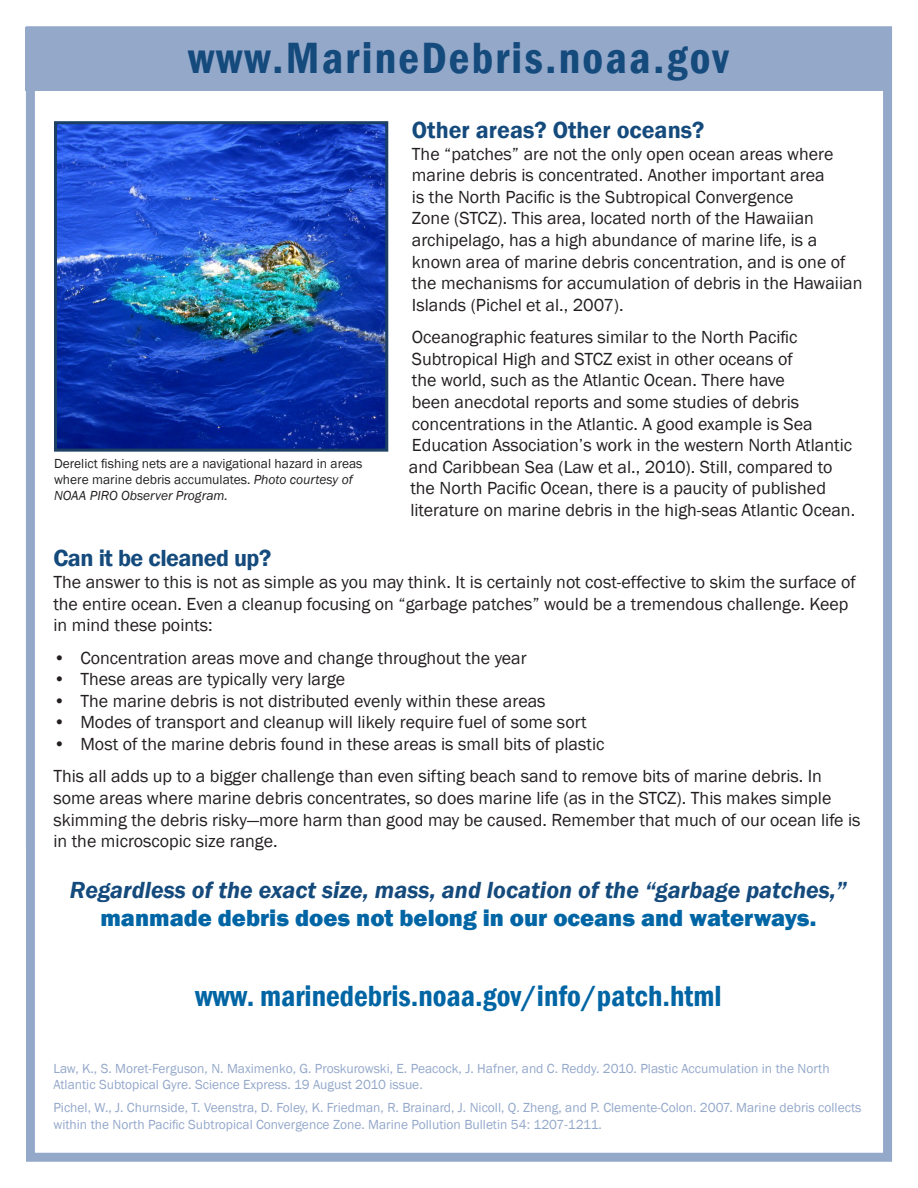
<style>
.page{position:relative;width:918px;height:1188px;background:#fff}
.page>*{position:absolute;margin:0;border:0;box-sizing:border-box;transform-origin:0 0}
.t1{font:600 condensed 45px "Franklin Gothic";letter-spacing:.05em;color:#144a7c}
.t2{font:600 condensed 30px "Franklin Gothic";color:#0065a4}
.t3{font:italic 600 24px/28.8px "Franklin Gothic";color:#144a7c;text-align:center}
.t4{font:600 24px "Franklin Gothic";color:#144a7c}
.t5{font:600 24px "Franklin Gothic";letter-spacing:-.02em;color:#144a7c}
.t6{font:18px/21.6px "Franklin Gothic";color:#231f20}
.t7{font:13.5px/16.2px "Franklin Gothic";color:#94a8ca}
.t8{font:13.5px/16.2px "Franklin Gothic";color:#231f20}
.s1{font-style:italic}
.s2{font-weight:800;font-style:normal;color:#0065a4}
</style>
<div class="page">
<div style="left:26px;top:26px;width:866px;height:1136px;border:9px solid #94a8ca"></div>
<div style="left:26px;top:28px;width:865px;height:63px;background:#94a8ca"></div>
<img style="left:58px;top:125px;width:326px;height:323px">
<div style="left:54px;top:121px;width:334px;height:331px;border:3px solid #1b4064"></div>
<p class="t1" style="left:188px;top:28px;width:542px">www.MarineDebris.noaa.gov</p>
<p class="t8" style="left:54px;top:456px;width:310px">Derelict fishing nets are a navigational hazard in areas where marine debris accumulates. <span class="s1">Photo courtesy of<br>NOAA PIRO Observer Program.</span></p>
<p class="t4" style="left:412px;top:115px;width:294px">Other areas? Other oceans?</p>
<p class="t6" style="left:412px;top:143px;width:452px">The “patches” are not the only open ocean areas where marine debris is concentrated. Another important area<br>is the North Pacific is the Subtropical Convergence<br>Zone (STCZ). This area, located north of the Hawaiian archipelago, has a high abundance of marine life, is a known area of marine debris concentration, and is one of the mechanisms for accumulation of debris in the Hawaiian Islands (Pichel et al., 2007).</p>
<p class="t6" style="left:409px;top:327px;width:448px">Oceanographic features similar to the North Pacific Subtropical High and STCZ exist in other oceans of<br>the world, such as the Atlantic Ocean. There have<br>been anecdotal reports and some studies of debris concentrations in the Atlantic. A good example is Sea Education Association’s work in the western North Atlantic and Caribbean Sea (Law et al., 2010). Still, compared to the North Pacific Ocean, there is a paucity of published literature on marine debris in the high-seas Atlantic Ocean.</p>
<p class="t5" style="left:53px;top:544px;width:219px">Can it be cleaned up?</p>
<p class="t6" style="left:53px;top:572px;width:804px">The answer to this is not as simple as you may think. It is certainly not cost-effective to skim the surface of the entire ocean. Even a cleanup focusing on “garbage patches” would be a tremendous challenge. Keep in mind these points:</p>
<p class="t6" style="left:53px;top:647px;width:475px">• Concentration areas move and change throughout the year</p>
<p class="t6" style="left:53px;top:669px;width:293px">• These areas are typically very large</p>
<p class="t6" style="left:53px;top:690px;width:494px">• The marine debris is not distributed evenly within these areas</p>
<p class="t6" style="left:53px;top:712px;width:535px">• Modes of transport and cleanup will likely require fuel of some sort</p>
<p class="t6" style="left:53px;top:734px;width:553px">• Most of the marine debris found in these areas is small bits of plastic</p>
<p class="t6" style="left:53px;top:766px;width:809px">This all adds up to a bigger challenge than even sifting beach sand to remove bits of marine debris. In some areas where marine debris concentrates, so does marine life (as in the STCZ). This makes simple skimming the debris risky—more harm than good may be caused. Remember that much of our ocean life is in the microscopic size range.</p>
<p class="t3" style="left:70px;top:875px;width:778px">Regardless of the exact size, mass, and location of the “garbage patches,” <span class="s2">manmade debris does not belong in our oceans and waterways.</span></p>
<p class="t2" style="left:195px;top:976px;width:528px">www. marinedebris.noaa.gov/info/patch.html</p>
<p class="t7" style="left:53px;top:1060px;width:778px">Law, K., S. Moret-Ferguson, N. Maximenko, G. Proskurowski, E. Peacock, J. Hafner, and C. Reddy. 2010. Plastic Accumulation in the North<br>Atlantic Subtopical Gyre. Science Express. 19 August 2010 issue.</p>
<p class="t7" style="left:53px;top:1100px;width:810px">Pichel, W., J. Churnside, T. Veenstra, D. Foley, K. Friedman, R. Brainard, J. Nicoll, Q. Zheng, and P. Clemente-Colon. 2007. Marine debris collects within the North Pacific Subtropical Convergence Zone. Marine Pollution Bulletin 54: 1207-1211.</p>
</div>
